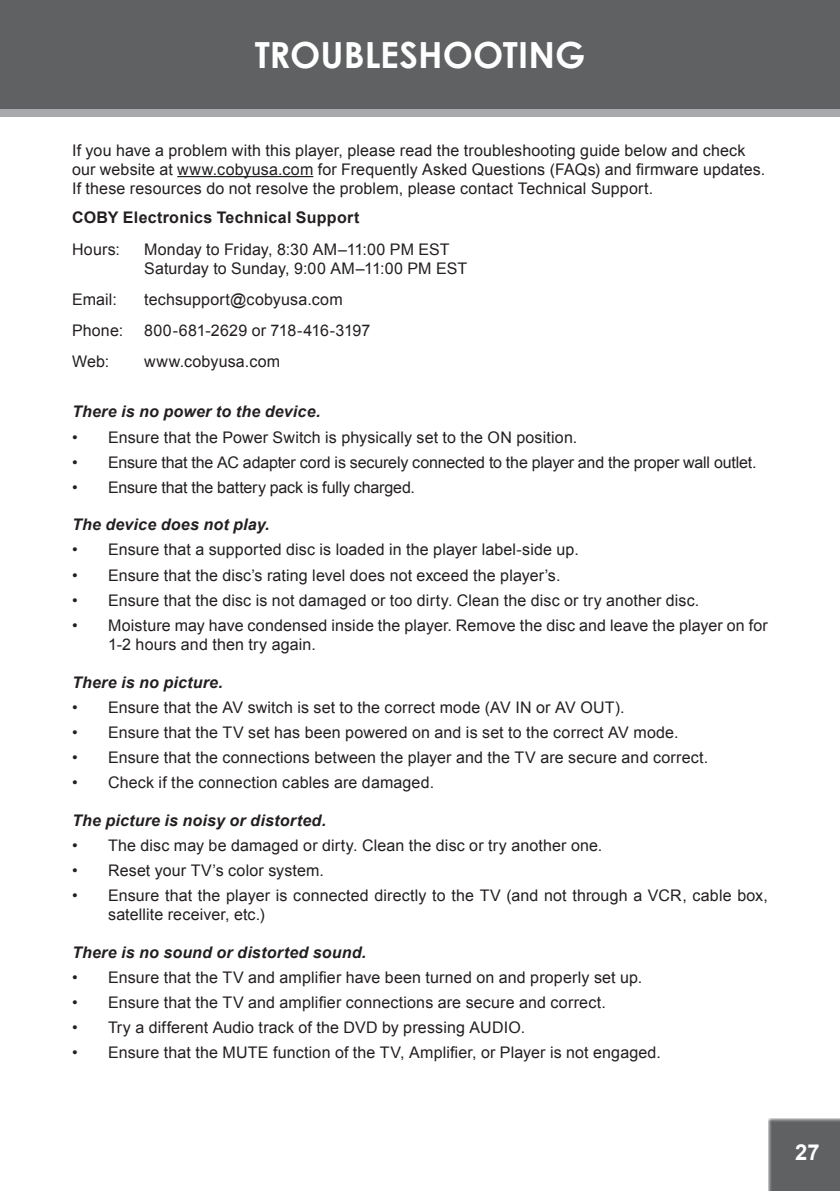
<style>
.page{position:relative;width:840px;height:1191px;background:#fff}
.page>*{position:absolute;margin:0;border:0;box-sizing:border-box;transform-origin:0 0}
.t1{font:700 36px "Century Gothic";color:#fff}
.t2{font:700 22px "Arial";color:#fff}
.t3{font:16px/25.2px "Arial";letter-spacing:.01em;color:#231f20}
.t4{font:16px/25.2px "Arial";letter-spacing:-.01em;color:#231f20}
.t5{font:italic 700 16px "Arial";letter-spacing:.015em;color:#231f20}
.t6{font:700 16px "Arial";letter-spacing:.015em;color:#231f20}
</style>
<div class="page">
<div style="left:0;top:0;width:839px;height:117px;background:#a8a9ad"></div>
<div style="left:0;top:0;width:839px;height:108px;background:#5f6162"></div>
<div style="left:767px;top:1118px;width:72px;height:73px;background:#5f6162"></div>
<hr style="left:177px;top:176px;width:136px;height:1px;background:#231f20">
<h1 class="t1" style="left:254px;top:27px;width:332px">TROUBLESHOOTING</h1>
<p class="t3" style="left:72px;top:141px;width:694px;line-height:19.2px">If you have a problem with this player, please read the troubleshooting guide below and check our website at www.cobyusa.com for Frequently Asked Questions (FAQs) and firmware updates.<br>If these resources do not resolve the problem, please contact Technical Support.</p>
<p class="t6" style="left:72px;top:207px;width:289px">COBY Electronics Technical Support</p>
<p class="t3" style="left:72px;top:236px;width:49px">Hours:</p>
<p class="t3" style="left:144px;top:239px;width:324px;line-height:19.2px">Monday to Friday, 8:30 AM–11:00 PM EST<br>Saturday to Sunday, 9:00 AM–11:00 PM EST</p>
<p class="t3" style="left:72px;top:287px;width:46px">Email:</p>
<p class="t3" style="left:144px;top:287px;width:200px">techsupport@cobyusa.com</p>
<p class="t3" style="left:72px;top:318px;width:53px">Phone:</p>
<p class="t3" style="left:144px;top:318px;width:227px">800-681-2629 or 718-416-3197</p>
<p class="t3" style="left:72px;top:349px;width:39px">Web:</p>
<p class="t3" style="left:144px;top:349px;width:137px">www.cobyusa.com</p>
<p class="t5" style="left:72px;top:401px;width:250px">There is no power to the device.</p>
<p class="t4" style="left:108px;top:424px;width:649px">Ensure that the Power Switch is physically set to the ON position.<br>Ensure that the AC adapter cord is securely connected to the player and the proper wall outlet.<br>Ensure that the battery pack is fully charged.</p>
<p class="t5" style="left:72px;top:514px;width:199px">The device does not play.</p>
<p class="t3" style="left:108px;top:537px;width:660px">Ensure that a supported disc is loaded in the player label-side up.<br>Ensure that the disc’s rating level does not exceed the player’s.<br>Ensure that the disc is not damaged or too dirty. Clean the disc or try another disc.<br>Moisture may have condensed inside the player. Remove the disc and leave the player on for</p>
<p class="t3" style="left:108px;top:632px;width:209px">1-2 hours and then try again.</p>
<p class="t5" style="left:72px;top:671px;width:152px">There is no picture.</p>
<p class="t3" style="left:108px;top:694px;width:601px">Ensure that the AV switch is set to the correct mode (AV IN or AV OUT).<br>Ensure that the TV set has been powered on and is set to the correct AV mode.<br>Ensure that the connections between the player and the TV are secure and correct.<br>Check if the connection cables are damaged.</p>
<p class="t5" style="left:72px;top:809px;width:255px">The picture is noisy or distorted.</p>
<p class="t3" style="left:108px;top:832px;width:661px">The disc may be damaged or dirty. Clean the disc or try another one.<br>Reset your TV’s color system.<br>Ensure that the player is connected directly to the TV (and not through a VCR, cable box,</p>
<p class="t3" style="left:108px;top:902px;width:158px">satellite receiver, etc.)</p>
<p class="t5" style="left:72px;top:941px;width:295px">There is no sound or distorted sound.</p>
<p class="t3" style="left:108px;top:964px;width:554px">Ensure that the TV and amplifier have been turned on and properly set up.<br>Ensure that the TV and amplifier connections are secure and correct.<br>Try a different Audio track of the DVD by pressing AUDIO.<br>Ensure that the MUTE function of the TV, Amplifier, or Player is not engaged.</p>
<p class="t3" style="left:72px;top:424px;width:7px;text-align:justify">• • •</p>
<p class="t3" style="left:72px;top:537px;width:7px;text-align:justify">• • • •</p>
<p class="t3" style="left:72px;top:694px;width:7px;text-align:justify">• • • •</p>
<p class="t3" style="left:72px;top:832px;width:7px;text-align:justify">• • •</p>
<p class="t3" style="left:72px;top:964px;width:7px;text-align:justify">• • • •</p>
<h2 class="t2" style="left:794px;top:1137px;width:26px">27</h2>
</div>
